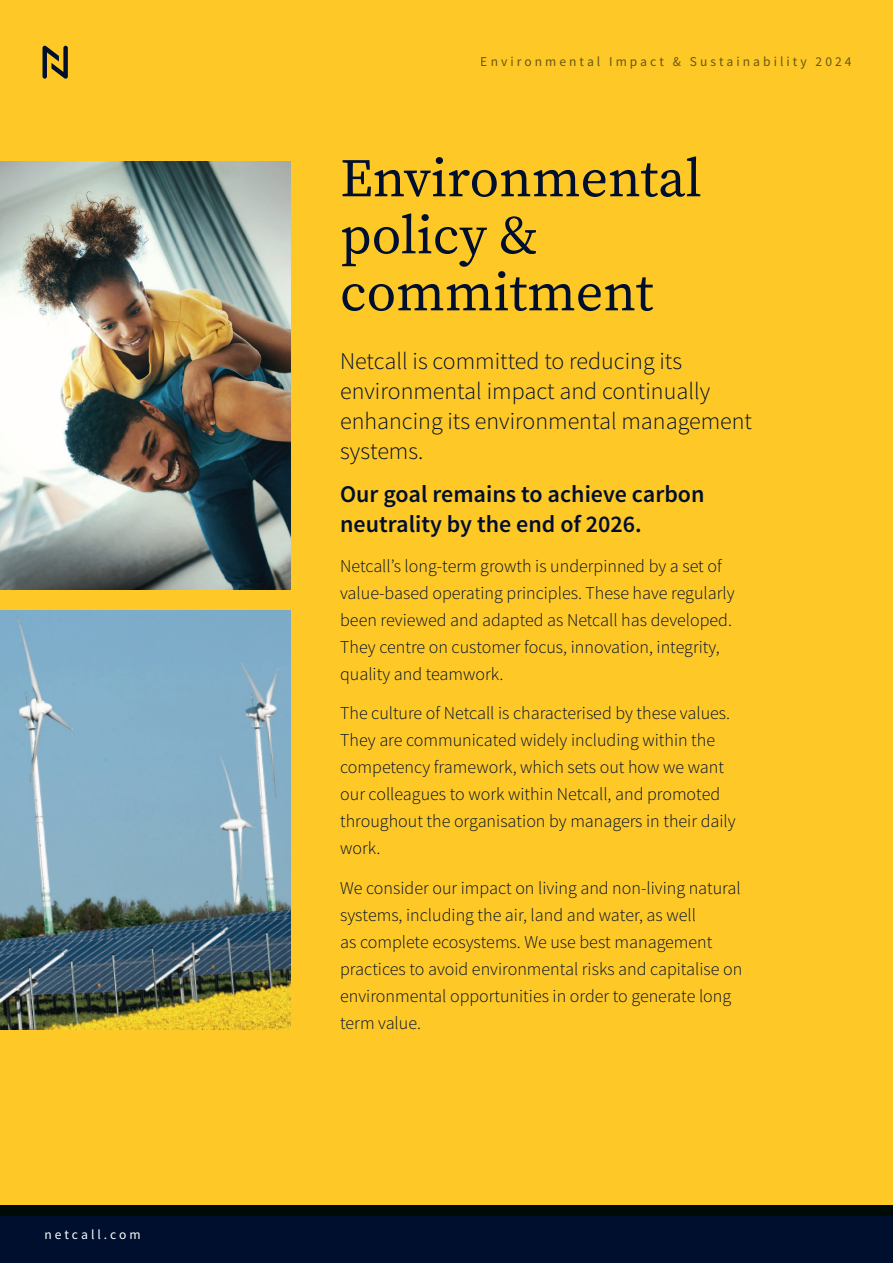
<style>
.page{position:relative;width:893px;height:1263px;background:#fff}
.page>*{position:absolute;margin:0;border:0;box-sizing:border-box;transform-origin:0 0}
.t1{font:54px/57px "Source Serif Pro";color:#010f2e}
.t2{font:300 24px/30px "Source Sans Pro";color:#010f2e}
.t3{font:600 24px/30px "Source Sans Pro";color:#010f2e}
.t4{font:300 18px/27px "Source Sans Pro";color:#010f2e}
.t5{font:13.5px "Source Sans Pro";letter-spacing:.225em;color:#010f2e}
.t6{font:13.5px "Source Sans Pro";letter-spacing:.22em;color:#fff}
</style>
<div class="page">
<div style="left:0;top:1216px;width:893px;height:47px;background:#010f2e"></div>
<div style="left:0;top:0;width:893px;height:1216px;background:#fec827"></div>
<img style="left:0;top:162px;width:290px;height:427px">
<img style="left:0;top:611px;width:290px;height:418px">
<svg style="left:43px;top:46px;width:25px;height:33px"></svg>
<p class="t6" style="left:45px;top:1226px;width:98px">netcall.com</p>
<p class="t5" style="left:481px;top:53px;width:372px">Environmental Impact &amp; Sustainability 2024</p>
<h1 class="t1" style="left:340px;top:150px;width:363px">Environmental policy &amp; commitment</h1>
<h2 class="t2" style="left:340px;top:346px;width:413px">Netcall is committed to reducing its environmental impact and continually enhancing its environmental management systems.</h2>
<h2 class="t3" style="left:340px;top:479px;width:366px">Our goal remains to achieve carbon neutrality by the end of 2026.</h2>
<p class="t4" style="left:340px;top:552px;width:396px">Netcall’s long-term growth is underpinned by a set of value-based operating principles. These have regularly been reviewed and adapted as Netcall has developed.<br>They centre on customer focus, innovation, integrity, quality and teamwork.</p>
<p class="t4" style="left:340px;top:700px;width:397px">The culture of Netcall is characterised by these values.<br>They are communicated widely including within the competency framework, which sets out how we want our colleagues to work within Netcall, and promoted throughout the organisation by managers in their daily work.</p>
<p class="t4" style="left:340px;top:875px;width:404px">We consider our impact on living and non-living natural systems, including the air, land and water, as well<br>as complete ecosystems. We use best management practices to avoid environmental risks and capitalise on environmental opportunities in order to generate long term value.</p>
</div>
